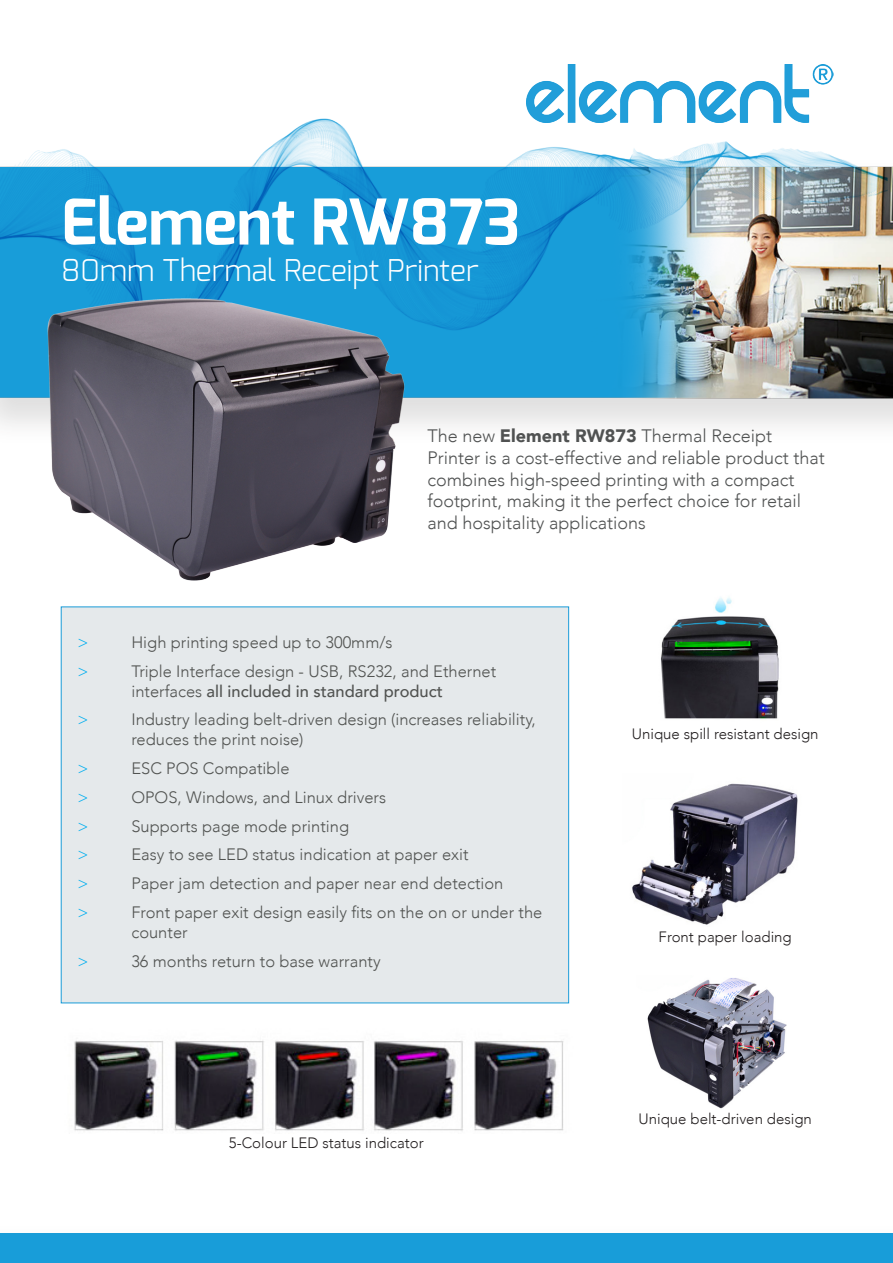
<style>
.page{position:relative;width:893px;height:1263px;background:#fff}
.page>*{position:absolute;margin:0;border:0;box-sizing:border-box;transform-origin:0 0}
.t1{font:700 63px "Exo";color:#fff}
.t2{font:300 30px "Exo";color:#fff}
.t3{font:300 18px/21.6px "Avenir";color:#505252}
.t4{font:300 16.5px/19.8px "Avenir";color:#515351}
.t5{font:300 16.5px "Avenir";color:#00aeef}
.t6{font:300 15px "Avenir";color:#231f20}
.s1{font-weight:900}
.s2{font-weight:500}
</style>
<div class="page">
<img style="left:0;top:118px;width:893px;height:1145px">
<div style="left:61px;top:607px;width:508px;height:396px;background:#e5e9eb"></div>
<img style="left:526px;top:64px;width:308px;height:59px">
<img style="left:622px;top:774px;width:193px;height:152px">
<img style="left:636px;top:976px;width:164px;height:133px">
<img style="left:64px;top:1029px;width:511px;height:104px">
<img style="left:651px;top:591px;width:135px;height:133px">
<p class="t1" style="left:61px;top:181px;width:461px">Element RW873</p>
<p class="t2" style="left:61px;top:250px;width:419px">80mm Thermal Receipt Printer</p>
<p class="t3" style="left:427px;top:425px;width:399px">The new <span class="s1">Element RW873</span> Thermal Receipt Printer is a cost-effective and reliable product that combines high-speed printing with a compact footprint, making it the perfect choice for retail and hospitality applications</p>
<p class="t5" style="left:77px;top:632px;width:12px">&gt;</p>
<p class="t4" style="left:131px;top:632px;width:263px">High printing speed up to 300mm/s</p>
<p class="t5" style="left:77px;top:661px;width:12px">&gt;</p>
<p class="t4" style="left:131px;top:661px;width:366px">Triple Interface design - USB, RS232, and Ethernet interfaces <span class="s2">all included in standard product</span></p>
<p class="t5" style="left:77px;top:710px;width:12px">&gt;</p>
<p class="t4" style="left:131px;top:710px;width:406px">Industry leading belt-driven design (increases reliability, reduces the print noise)</p>
<p class="t5" style="left:77px;top:758px;width:12px">&gt;</p>
<p class="t4" style="left:131px;top:758px;width:160px">ESC POS Compatible</p>
<p class="t5" style="left:77px;top:787px;width:12px">&gt;</p>
<p class="t4" style="left:131px;top:787px;width:256px">OPOS, Windows, and Linux drivers</p>
<p class="t5" style="left:77px;top:816px;width:12px">&gt;</p>
<p class="t4" style="left:131px;top:816px;width:219px">Supports page mode printing</p>
<p class="t5" style="left:77px;top:845px;width:12px">&gt;</p>
<p class="t4" style="left:131px;top:845px;width:339px">Easy to see LED status indication at paper exit</p>
<p class="t5" style="left:77px;top:874px;width:12px">&gt;</p>
<p class="t4" style="left:131px;top:874px;width:374px">Paper jam detection and paper near end detection</p>
<p class="t5" style="left:77px;top:902px;width:12px">&gt;</p>
<p class="t4" style="left:131px;top:902px;width:412px">Front paper exit design easily fits on the on or under the counter</p>
<p class="t5" style="left:77px;top:951px;width:12px">&gt;</p>
<p class="t4" style="left:131px;top:951px;width:251px">36 months return to base warranty</p>
<p class="t6" style="left:229px;top:1134px;width:196px">5-Colour LED status indicator</p>
<p class="t6" style="left:632px;top:725px;width:188px">Unique spill resistant design</p>
<p class="t6" style="left:659px;top:928px;width:135px">Front paper loading</p>
<p class="t6" style="left:638px;top:1110px;width:175px">Unique belt-driven design</p>
</div>
